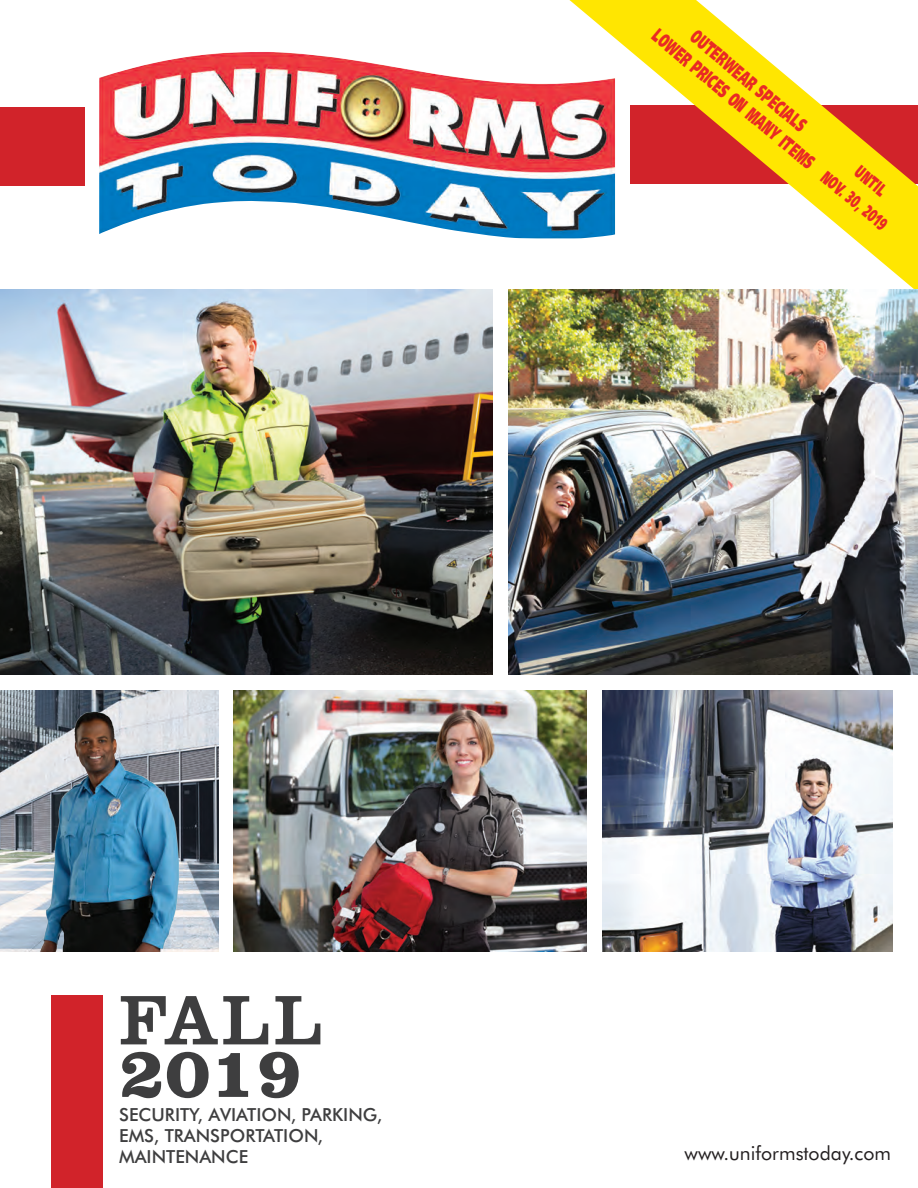
<style>
.page{position:relative;width:918px;height:1188px;background:#fff}
.page>*{position:absolute;margin:0;border:0;box-sizing:border-box;transform-origin:0 0}
.t1{font:72px/52.5px "Clarendon BT";color:#3e3e3f}
.t2{font:900 19.5px/23.5px "Frutiger";color:#e92a24;text-align:center;scale:.55 1}
.t3{font:19.5px "Futura BT";color:#231f20}
.t4{font:500 18px/21px "Futura BT";color:#3e3e3f}
.t5{font:900 18px/25.5px "Frutiger";color:#e92a24;text-align:center;scale:.55 1}
.s1{font-weight:700}
</style>
<div class="page">
<img style="left:99px;top:52px;width:470px;height:187px">
<div style="left:0;top:107px;width:84px;height:79px;background:#d1232a"></div>
<img style="left:0;top:290px;width:493px;height:385px">
<img style="left:602px;top:691px;width:290px;height:260px">
<img style="left:234px;top:691px;width:352px;height:260px">
<div style="left:51px;top:995px;width:52px;height:193px;background:#d1232a"></div>
<img style="left:0;top:691px;width:218px;height:260px">
<img style="left:27px;top:702px;width:160px;height:249px">
<svg style="left:569px;top:0;width:349px;height:289px"></svg>
<img style="left:508px;top:289px;width:410px;height:386px">
<p class="t2" style="left:678px;top:6px;width:375px;rotate:40deg">OUTERWEAR SPECIALS<br>LOWER PRICES ON MANY ITEMS</p>
<p class="t5" style="left:848px;top:145px;width:147px;rotate:40deg">UNTIL<br>NOV. 30, 2019</p>
<p class="t1" style="left:119px;top:992px;width:206px">FALL<br><span class="s1">2019</span></p>
<p class="t4" style="left:119px;top:1103px;width:265px">SECURITY, AVIATION, PARKING,</p>
<p class="t4" style="left:119px;top:1124px;width:205px">EMS, TRANSPORTATION,<br>MAINTENANCE</p>
<p class="t3" style="left:685px;top:1141px;width:208px">www.uniformstoday.com</p>
</div>
